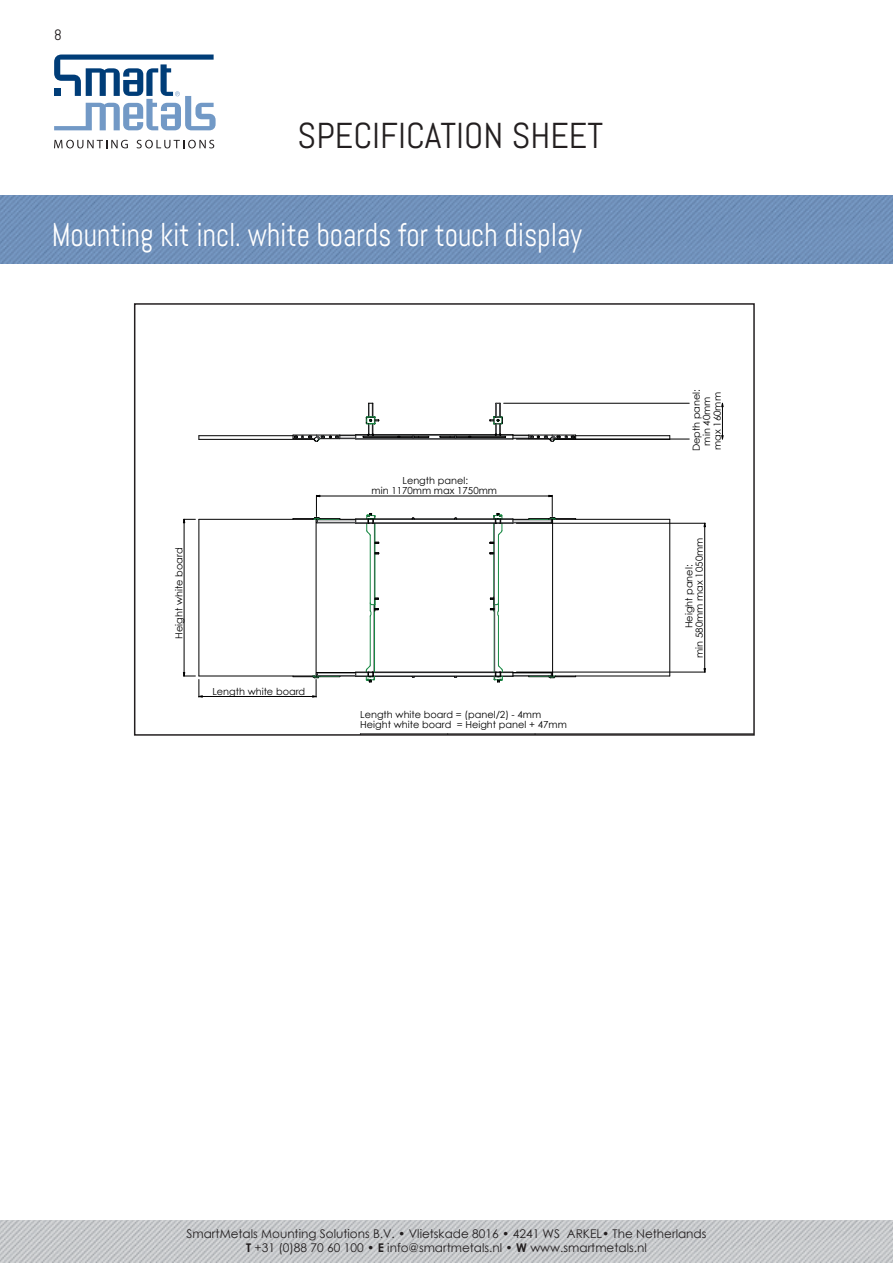
<style>
.page{position:relative;width:893px;height:1263px;background:#fff}
.page>*{position:absolute;margin:0;border:0;box-sizing:border-box;transform-origin:0 0}
.t1{font:36px "Abel";color:#231f20}
.t2{font:33px "Abel";color:#fff;scale:.88 1}
.t3{font:15px "Abel";color:#231f20}
.t4{font:12px/14.4px "Century Gothic";color:#231f20;text-align:center}
.t5{font:9.75px/10.5px "Century Gothic";color:#000;text-align:center}
.s1{font-weight:700}
</style>
<div class="page">
<img style="left:0;top:196px;width:893px;height:68px">
<img style="left:0;top:1220px;width:893px;height:43px">
<svg style="left:54px;top:140px;width:74px;height:8px"></svg>
<svg style="left:137px;top:140px;width:77px;height:8px"></svg>
<svg style="left:54px;top:55px;width:162px;height:75px"></svg>
<hr style="left:199px;top:519px;width:1px;height:157px;background:#000">
<hr style="left:316px;top:519px;width:1px;height:157px;background:#000">
<hr style="left:555px;top:676px;width:115px;height:1px;background:#000">
<hr style="left:199px;top:676px;width:115px;height:1px;background:#000">
<hr style="left:356px;top:676px;width:157px;height:1px;background:#494b4e">
<hr style="left:356px;top:672px;width:157px;height:1px;background:#000">
<hr style="left:370px;top:616px;width:1px;height:49px;background:#168842">
<hr style="left:370px;top:535px;width:1px;height:76px;background:#168842">
<hr style="left:374px;top:523px;width:1px;height:82px;background:#494b4e">
<hr style="left:374px;top:605px;width:1px;height:67px;background:#168842">
<hr style="left:375px;top:523px;width:1px;height:82px;background:#168842">
<hr style="left:493px;top:523px;width:1px;height:82px;background:#168842">
<hr style="left:494px;top:523px;width:1px;height:82px;background:#494b4e">
<hr style="left:494px;top:605px;width:1px;height:67px;background:#494b4e">
<hr style="left:498px;top:616px;width:1px;height:49px;background:#168842">
<hr style="left:498px;top:535px;width:1px;height:76px;background:#168842">
<hr style="left:356px;top:523px;width:157px;height:1px;background:#000">
<hr style="left:356px;top:522px;width:157px;height:1px;background:#494b4e">
<hr style="left:199px;top:519px;width:115px;height:1px;background:#000">
<hr style="left:554px;top:519px;width:116px;height:1px;background:#000">
<hr style="left:356px;top:519px;width:157px;height:1px;background:#000">
<hr style="left:552px;top:519px;width:1px;height:157px;background:#000">
<hr style="left:669px;top:519px;width:1px;height:157px;background:#000">
<hr style="left:199px;top:439px;width:115px;height:1px;background:#000">
<hr style="left:356px;top:439px;width:157px;height:1px;background:#000">
<hr style="left:356px;top:438px;width:157px;height:1px;background:#494b4e">
<hr style="left:199px;top:435px;width:94px;height:1px;background:#000">
<hr style="left:576px;top:435px;width:94px;height:1px;background:#000">
<hr style="left:356px;top:435px;width:157px;height:1px;background:#494b4e">
<hr style="left:356px;top:434px;width:157px;height:1px;background:#000">
<svg style="left:293px;top:435px;width:63px;height:7px"></svg>
<svg style="left:513px;top:435px;width:63px;height:7px"></svg>
<svg style="left:513px;top:672px;width:63px;height:6px"></svg>
<hr style="left:184px;top:519px;width:1px;height:157px;background:#000">
<svg style="left:293px;top:672px;width:63px;height:26px"></svg>
<svg style="left:293px;top:494px;width:63px;height:29px"></svg>
<hr style="left:199px;top:696px;width:117px;height:1px;background:#000">
<svg style="left:183px;top:672px;width:20px;height:26px"></svg>
<hr style="left:516px;top:672px;width:189px;height:1px;background:#000">
<hr style="left:516px;top:523px;width:189px;height:1px;background:#000">
<svg style="left:183px;top:519px;width:12px;height:4px"></svg>
<hr style="left:316px;top:496px;width:236px;height:1px;background:#000">
<svg style="left:513px;top:494px;width:63px;height:29px"></svg>
<hr style="left:704px;top:523px;width:1px;height:149px;background:#000">
<hr style="left:516px;top:439px;width:173px;height:1px;background:#000">
<hr style="left:504px;top:403px;width:185px;height:1px;background:#000">
<hr style="left:722px;top:403px;width:1px;height:36px;background:#000">
<svg style="left:366px;top:664px;width:9px;height:18px"></svg>
<svg style="left:366px;top:513px;width:10px;height:23px"></svg>
<svg style="left:369px;top:598px;width:10px;height:19px"></svg>
<svg style="left:490px;top:597px;width:9px;height:20px"></svg>
<svg style="left:493px;top:513px;width:10px;height:23px"></svg>
<svg style="left:493px;top:664px;width:10px;height:18px"></svg>
<hr style="left:456px;top:437px;width:49px;height:1px;background:#000">
<hr style="left:364px;top:437px;width:48px;height:1px;background:#000">
<hr style="left:364px;top:436px;width:48px;height:1px;background:#000">
<hr style="left:456px;top:436px;width:49px;height:1px;background:#000">
<svg style="left:412px;top:435px;width:18px;height:3px"></svg>
<svg style="left:362px;top:403px;width:18px;height:35px"></svg>
<svg style="left:439px;top:435px;width:18px;height:3px"></svg>
<svg style="left:490px;top:403px;width:16px;height:35px"></svg>
<div style="left:134px;top:303px;width:621px;height:433px;border:2px solid #231f20"></div>
<h3 class="t3" style="left:54px;top:26px;width:9px">8</h3>
<h1 class="t1" style="left:298px;top:112px;width:307px">SPECIFICATION SHEET</h1>
<h2 class="t2" style="left:52px;top:214px;width:604px">Mounting kit incl. white boards for touch display</h2>
<p class="t5" style="left:173px;top:639px;width:93px;rotate:-90deg">Height white board</p>
<p class="t5" style="left:212px;top:686px;width:94px">Length white board</p>
<p class="t5" style="left:372px;top:475px;width:127px">Length panel:<br>min 1170mm max 1750mm</p>
<p class="t5" style="left:360px;top:709px;width:208px;text-align:left">Length white board = (panel/2) - 4mm<br>Height white board = Height panel + 47mm</p>
<p class="t5" style="left:691px;top:451px;width:64px;rotate:-90deg">Depth panel: min 40mm max 160mm</p>
<p class="t5" style="left:684px;top:658px;width:121px;rotate:-90deg">Height panel:<br>min 580mm max 1050mm</p>
<p class="t4" style="left:187px;top:1226px;width:521px">SmartMetals Mounting Solutions B.V. • Vlietskade 8016 • 4241 WS ARKEL• The Netherlands<br><span class="s1">T</span> +31 (0)88 70 60 100 • <span class="s1">E</span> info@smartmetals.nl • <span class="s1">W</span> www.smartmetals.nl</p>
</div>
